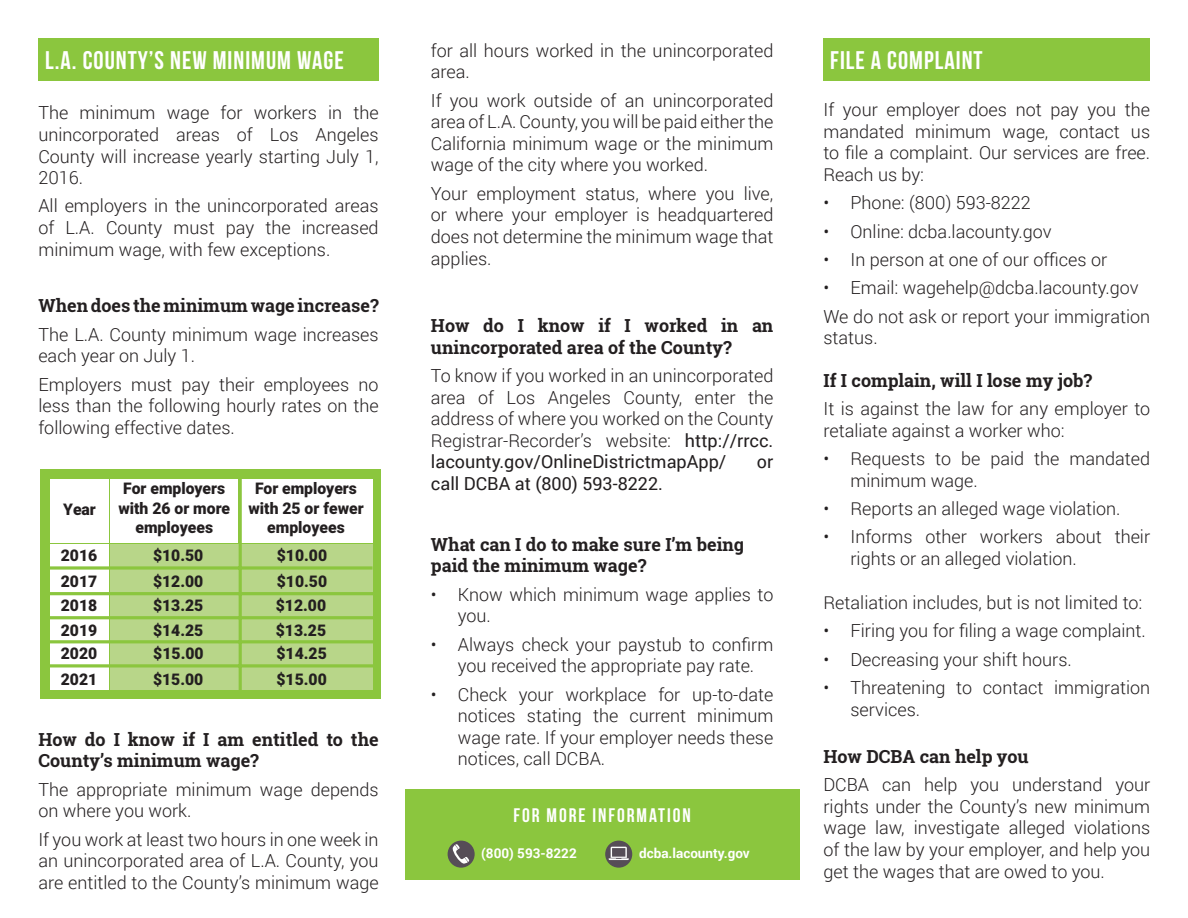
<style>
.page{position:relative;width:1188px;height:918px;background:#fff}
.page>*{position:absolute;margin:0;border:0;box-sizing:border-box;transform-origin:0 0}
.t1{font:25.5px "Bebas Neue";letter-spacing:.04em;color:#fff}
.t2{font:700 19.5px "Bebas Neue";letter-spacing:.1em;color:#fff}
.t3{font:300 18px/21.6px "Roboto";color:#231f20;text-align:justify}
.t4{font:700 18px/21.6px "Roboto Slab";color:#231f20}
.t5{font:18px "Roboto";color:#231f20}
.t6{font:900 16.05px/24px "Roboto";color:#231f20;text-align:justify}
.t7{font:700 13.5px "Roboto";color:#fff}
.s1{font-weight:400}
</style>
<div class="page">
<div style="left:405px;top:789px;width:394px;height:91px;background:#8bc63e"></div>
<div style="left:448px;top:841px;width:27px;height:27px;background:#564d57;border-radius:50%"></div>
<svg style="left:453px;top:844px;width:17px;height:20px"></svg>
<div style="left:605px;top:841px;width:27px;height:27px;background:#564d57;border-radius:50%"></div>
<svg style="left:609px;top:847px;width:20px;height:13px"></svg>
<div style="left:38px;top:38px;width:341px;height:42px;background:#8bc63e"></div>
<div style="left:824px;top:38px;width:326px;height:42px;background:#8bc63e"></div>
<div style="left:40px;top:469px;width:340px;height:230px;background:#8bc63e"></div>
<div style="left:111px;top:479px;width:127px;height:63px;background:#fff"></div>
<div style="left:241px;top:479px;width:132px;height:63px;background:#fff"></div>
<div style="left:50px;top:479px;width:58px;height:63px;background:#fff"></div>
<div style="left:50px;top:544px;width:58px;height:146px;background:#fff"></div>
<div style="left:111px;top:544px;width:262px;height:146px;background:#b8d689"></div>
<svg style="left:50px;top:566px;width:323px;height:4px"></svg>
<hr style="left:239px;top:471px;width:3px;height:228px;background:#8bc63e">
<hr style="left:48px;top:592px;width:328px;height:3px;background:#8bc63e">
<hr style="left:47px;top:616px;width:327px;height:3px;background:#8bc63e">
<hr style="left:50px;top:640px;width:327px;height:3px;background:#8bc63e">
<hr style="left:47px;top:664px;width:327px;height:3px;background:#8bc63e">
<p class="t3" style="left:431px;top:39px;width:344px">for all hours worked in the unincorporated area.</p>
<p class="t3" style="left:431px;top:89px;width:344px">If you work outside of an unincorporated area of L.A. County, you will be paid either the California minimum wage or the minimum wage of the city where you worked.</p>
<p class="t3" style="left:431px;top:182px;width:344px">Your employment status, where you live, or where your employer is headquartered does not determine the minimum wage that applies.</p>
<h1 class="t1" style="left:45px;top:46px;width:300px">L.A. COUNTY’S NEW MINIMUM WAGE</h1>
<h1 class="t1" style="left:830px;top:46px;width:154px">FILE A COMPLAINT</h1>
<p class="t3" style="left:823px;top:98px;width:328px">If your employer does not pay you the mandated minimum wage, contact us to file a complaint. Our services are free.<br>Reach us by:</p>
<p class="t3" style="left:823px;top:191px;width:209px">• Phone: (800) 593-8222</p>
<p class="t3" style="left:823px;top:220px;width:230px">• Online: dcba.lacounty.gov</p>
<p class="t3" style="left:823px;top:248px;width:285px">• In person at one of our offices or</p>
<p class="t3" style="left:823px;top:273px;width:328px;line-height:28.3px">• Email: wagehelp@dcba.lacounty.gov<br>We do not ask or report your immigration</p>
<p class="t3" style="left:823px;top:326px;width:56px">status.</p>
<p class="t4" style="left:823px;top:369px;width:270px">If I complain, will I lose my job?</p>
<p class="t3" style="left:823px;top:397px;width:328px">It is against the law for any employer to retaliate against a worker who:</p>
<p class="t3" style="left:850px;top:447px;width:301px;text-indent:-27px">• Requests to be paid the mandated minimum wage.</p>
<p class="t3" style="left:823px;top:497px;width:299px">• Reports an alleged wage violation.</p>
<p class="t3" style="left:850px;top:526px;width:301px;text-indent:-27px">• Informs other workers about their rights or an alleged violation.</p>
<p class="t3" style="left:823px;top:591px;width:320px">Retaliation includes, but is not limited to:</p>
<p class="t3" style="left:823px;top:620px;width:324px">• Firing you for filing a wage complaint.</p>
<p class="t3" style="left:823px;top:648px;width:250px">• Decreasing your shift hours.</p>
<p class="t3" style="left:850px;top:676px;width:301px;text-indent:-27px">• Threatening to contact immigration services.</p>
<p class="t4" style="left:823px;top:745px;width:207px">How DCBA can help you</p>
<p class="t3" style="left:823px;top:773px;width:328px">DCBA can help you understand your rights under the County’s new minimum wage law, investigate alleged violations of the law by your employer, and help you get the wages that are owed to you.</p>
<p class="t3" style="left:38px;top:102px;width:342px">The minimum wage for workers in the unincorporated areas of Los Angeles County will increase yearly starting July 1, 2016.</p>
<p class="t3" style="left:38px;top:195px;width:342px">All employers in the unincorporated areas of L.A. County must pay the increased minimum wage, with few exceptions.</p>
<p class="t4" style="left:38px;top:295px;width:342px">When does the minimum wage increase?</p>
<p class="t3" style="left:38px;top:323px;width:342px">The L.A. County minimum wage increases each year on July 1.</p>
<p class="t3" style="left:38px;top:373px;width:342px">Employers must pay their employees no less than the following hourly rates on the following effective dates.</p>
<p class="t4" style="left:431px;top:315px;width:344px">How do I know if I worked in an unincorporated area of the County?</p>
<p class="t3" style="left:431px;top:364px;width:344px">To know if you worked in an unincorporated area of Los Angeles County, enter the address of where you worked on the County Registrar-Recorder’s website: <span class="s1">http://rrcc. lacounty.gov/OnlineDistrictmapApp/</span></p>
<p class="t5" style="left:757px;top:449px;width:18px">or</p>
<p class="t5" style="left:431px;top:471px;width:234px">call DCBA at (800) 593-8222.</p>
<p class="t6" style="left:118px;top:480px;width:113px;line-height:19.2px;text-align:center">For employers with 26 or more employees</p>
<p class="t6" style="left:249px;top:480px;width:117px;line-height:19.2px;text-align:center">For employers with 25 or fewer employees</p>
<p class="t6" style="left:63px;top:498px;width:34px">Year</p>
<p class="t6" style="left:61px;top:543px;width:38px;line-height:26px">2016<br>2017</p>
<p class="t6" style="left:61px;top:594px;width:38px">2018<br>2019<br>2020</p>
<p class="t6" style="left:61px;top:668px;width:38px">2021</p>
<p class="t4" style="left:431px;top:533px;width:315px">What can I do to make sure I’m being paid the minimum wage?</p>
<p class="t3" style="left:458px;top:583px;width:317px;text-indent:-27px">• Know which minimum wage applies to you.</p>
<p class="t3" style="left:431px;top:633px;width:344px;text-align:center">• Always check your paystub to confirm you received the appropriate pay rate.</p>
<p class="t3" style="left:458px;top:683px;width:317px;text-indent:-27px">• Check your workplace for up-to-date notices stating the current minimum wage rate. If your employer needs these notices, call DCBA.</p>
<p class="t6" style="left:153px;top:543px;width:52px;line-height:26.2px">$10.50 $12.00</p>
<p class="t6" style="left:153px;top:594px;width:52px">$13.25 $14.25 $15.00</p>
<p class="t6" style="left:153px;top:668px;width:52px">$15.00</p>
<p class="t6" style="left:277px;top:544px;width:52px">$10.00</p>
<p class="t6" style="left:276px;top:594px;width:53px">$12.00 $13.25 $14.25</p>
<p class="t6" style="left:277px;top:668px;width:52px">$15.00</p>
<p class="t6" style="left:277px;top:570px;width:52px">$10.50</p>
<p class="t4" style="left:38px;top:728px;width:342px">How do I know if I am entitled to the<br>County’s minimum wage?</p>
<p class="t3" style="left:38px;top:778px;width:342px">The appropriate minimum wage depends on where you work.</p>
<p class="t3" style="left:38px;top:828px;width:342px">If you work at least two hours in one week in an unincorporated area of L.A. County, you are entitled to the County’s minimum wage</p>
<p class="t2" style="left:513px;top:805px;width:179px">FOR MORE INFORMATION</p>
<p class="t7" style="left:481px;top:844px;width:97px">(800) 593-8222</p>
<p class="t7" style="left:639px;top:844px;width:112px">dcba.lacounty.gov</p>
</div>
